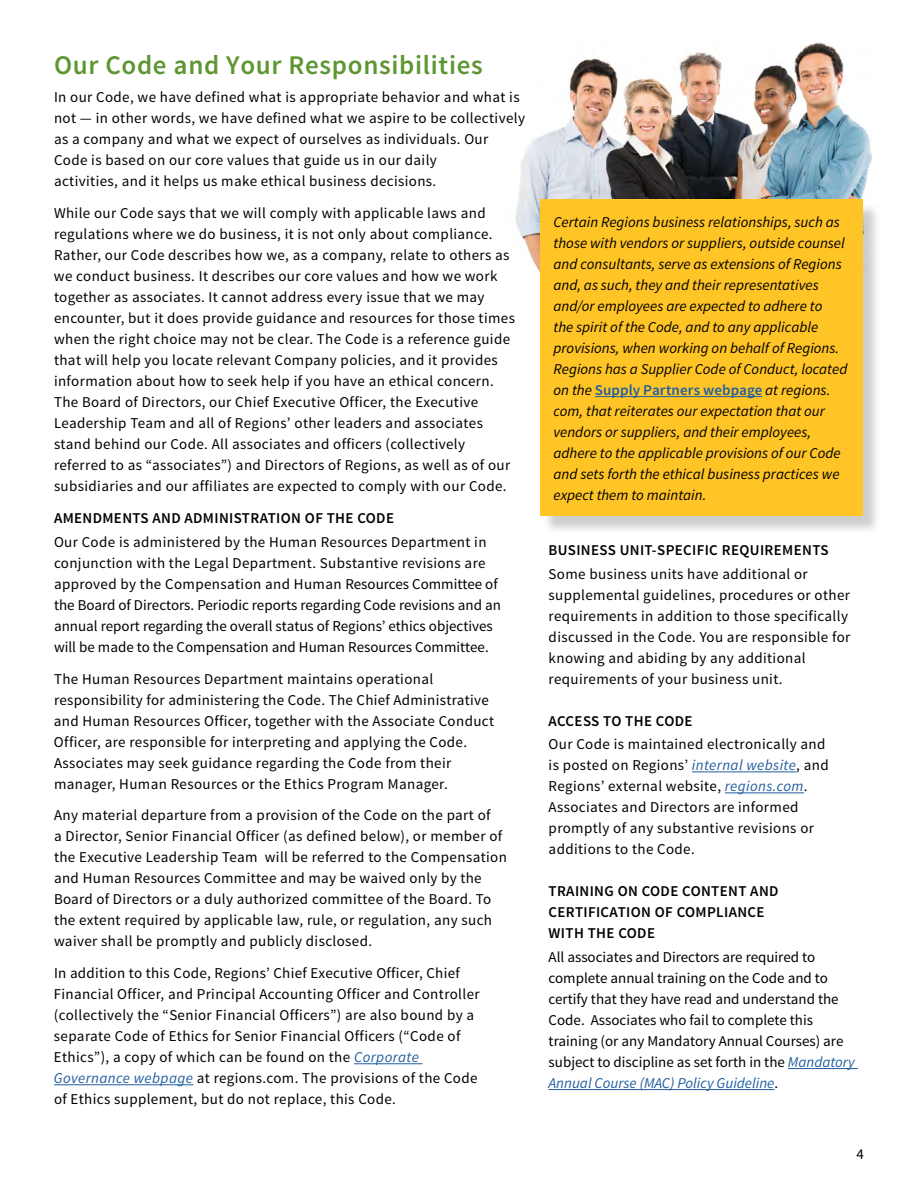
<style>
.page{position:relative;width:918px;height:1188px;background:#fff}
.page>*{position:absolute;margin:0;border:0;box-sizing:border-box;transform-origin:0 0}
.t1{font:600 27px "Source Sans Pro";letter-spacing:.025em;color:#5e9732}
.t2{font:15px/21px "Source Sans Pro";letter-spacing:.025em;color:#000}
.t3{font:15px/21px "Source Sans Pro";color:#000}
.t4{font:italic 15px/21px "Source Sans Pro";color:#000}
.t5{font:600 15px/21px "Source Sans Pro";letter-spacing:.025em;color:#000}
.s1{font-style:italic;color:#215e9e}
.s2{font-weight:600;font-style:normal;color:#215e9e}
</style>
<div class="page">
<img style="left:515px;top:42px;width:357px;height:229px">
<div style="left:542px;top:202px;width:340px;height:333px;background:#000;opacity:.2"></div>
<div style="left:540px;top:200px;width:323px;height:316px;background:#ffc425"></div>
<hr style="left:595px;top:396px;width:167px;height:1px;background:#215e9e">
<hr style="left:354px;top:1063px;width:69px;height:1px;background:#215e9e">
<hr style="left:54px;top:1084px;width:139px;height:1px;background:#215e9e">
<hr style="left:692px;top:771px;width:104px;height:1px;background:#215e9e">
<hr style="left:725px;top:792px;width:79px;height:1px;background:#215e9e">
<hr style="left:788px;top:1068px;width:70px;height:1px;background:#215e9e">
<hr style="left:549px;top:1089px;width:226px;height:1px;background:#215e9e">
<h1 class="t1" style="left:54px;top:48px;width:430px">Our Code and Your Responsibilities</h1>
<p class="t2" style="left:54px;top:87px;width:473px">In our Code, we have defined what is appropriate behavior and what is not — in other words, we have defined what we aspire to be collectively as a company and what we expect of ourselves as individuals. Our Code is based on our core values that guide us in our daily<br>activities, and it helps us make ethical business decisions.</p>
<p class="t2" style="left:54px;top:203px;width:463px">While our Code says that we will comply with applicable laws and regulations where we do business, it is not only about compliance.<br>Rather, our Code describes how we, as a company, relate to others as we conduct business. It describes our core values and how we work together as associates. It cannot address every issue that we may encounter, but it does provide guidance and resources for those times when the right choice may not be clear. The Code is a reference guide that will help you locate relevant Company policies, and it provides information about how to seek help if you have an ethical concern.<br>The Board of Directors, our Chief Executive Officer, the Executive Leadership Team and all of Regions’ other leaders and associates stand behind our Code. All associates and officers (collectively referred to as “associates”) and Directors of Regions, as well as of our subsidiaries and our affiliates are expected to comply with our Code.</p>
<p class="t5" style="left:54px;top:508px;width:342px">AMENDMENTS AND ADMINISTRATION OF THE CODE</p>
<p class="t3" style="left:54px;top:532px;width:449px">Our Code is administered by the Human Resources Department in conjunction with the Legal Department. Substantive revisions are approved by the Compensation and Human Resources Committee of the Board of Directors. Periodic reports regarding Code revisions and an annual report regarding the overall status of Regions’ ethics objectives will be made to the Compensation and Human Resources Committee.</p>
<p class="t2" style="left:54px;top:668px;width:442px">The Human Resources Department maintains operational responsibility for administering the Code. The Chief Administrative and Human Resources Officer, together with the Associate Conduct Officer, are responsible for interpreting and applying the Code.<br>Associates may seek guidance regarding the Code from their manager, Human Resources or the Ethics Program Manager.</p>
<p class="t2" style="left:54px;top:805px;width:454px">Any material departure from a provision of the Code on the part of<br>a Director, Senior Financial Officer (as defined below), or member of the Executive Leadership Team will be referred to the Compensation and Human Resources Committee and may be waived only by the Board of Directors or a duly authorized committee of the Board. To the extent required by applicable law, rule, or regulation, any such waiver shall be promptly and publicly disclosed.</p>
<p class="t2" style="left:54px;top:963px;width:427px">In addition to this Code, Regions’ Chief Executive Officer, Chief Financial Officer, and Principal Accounting Officer and Controller (collectively the “Senior Financial Officers”) are also bound by a separate Code of Ethics for Senior Financial Officers (“Code of Ethics”), a copy of which can be found on the <span class="s1">Corporate Governance webpage</span> at regions.com. The provisions of the Code of Ethics supplement, but do not replace, this Code.</p>
<p class="t4" style="left:554px;top:212px;width:295px">Certain Regions business relationships, such as those with vendors or suppliers, outside counsel and consultants, serve as extensions of Regions and, as such, they and their representatives and/or employees are expected to adhere to<br>the spirit of the Code, and to any applicable provisions, when working on behalf of Regions.<br>Regions has a Supplier Code of Conduct, located on the <span class="s2">Supply Partners webpage</span> at regions. com, that reiterates our expectation that our vendors or suppliers, and their employees, adhere to the applicable provisions of our Code and sets forth the ethical business practices we expect them to maintain.</p>
<p class="t5" style="left:549px;top:540px;width:281px">BUSINESS UNIT-SPECIFIC REQUIREMENTS</p>
<p class="t2" style="left:549px;top:563px;width:303px">Some business units have additional or supplemental guidelines, procedures or other requirements in addition to those specifically discussed in the Code. You are responsible for knowing and abiding by any additional requirements of your business unit.</p>
<p class="t5" style="left:549px;top:711px;width:145px">ACCESS TO THE CODE</p>
<p class="t2" style="left:549px;top:734px;width:282px">Our Code is maintained electronically and is posted on Regions’ <span class="s1">internal website</span>, and Regions’ external website, <span class="s1">regions.com</span>.<br>Associates and Directors are informed promptly of any substantive revisions or additions to the Code.</p>
<p class="t5" style="left:549px;top:881px;width:231px">TRAINING ON CODE CONTENT AND<br>CERTIFICATION OF COMPLIANCE<br>WITH THE CODE</p>
<p class="t3" style="left:549px;top:947px;width:308px">All associates and Directors are required to complete annual training on the Code and to certify that they have read and understand the Code. Associates who fail to complete this training (or any Mandatory Annual Courses) are subject to discipline as set forth in the <span class="s1">Mandatory Annual Course (MAC) Policy Guideline</span>.</p>
<p class="t2" style="left:857px;top:1143px;width:9px">4</p>
</div>
